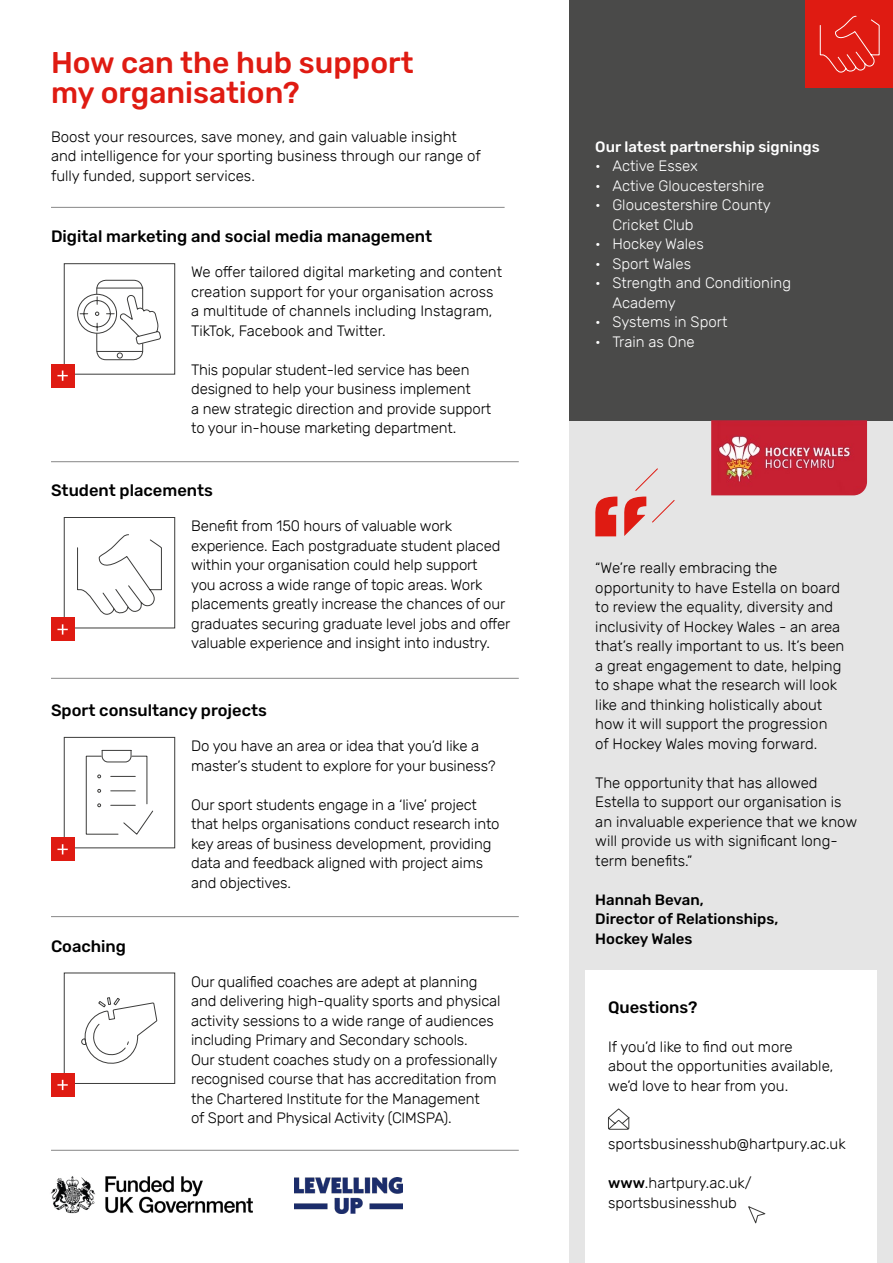
<style>
.page{position:relative;width:893px;height:1263px;background:#fff}
.page>*{position:absolute;margin:0;border:0;box-sizing:border-box;transform-origin:0 0}
.t1{font:500 30px/30px "Rubik";color:#df1b12}
.t2{font:500 16.5px "Rubik";color:#000}
.t3{font:300 15px/19.5px "Rubik";letter-spacing:-.01em;color:#000}
.t4{font:300 15px/19.5px "Rubik";color:#fff}
.t5{font:500 15px/19.5px "Rubik";color:#000}
.t6{font:500 15px "Rubik";color:#fff}
.s1{font-weight:500}
</style>
<div class="page">
<div style="left:570px;top:0;width:323px;height:1263px;background:#e5e5e5"></div>
<div style="left:570px;top:0;width:323px;height:420px;background:#4a4a49"></div>
<div style="left:64px;top:263px;width:111px;height:111px;border:1px solid #3c3c3b"></div>
<div style="left:51px;top:364px;width:23px;height:23px;background:#df1b12"></div>
<svg style="left:57px;top:370px;width:11px;height:11px"></svg>
<div style="left:64px;top:517px;width:111px;height:111px;border:1px solid #3c3c3b"></div>
<div style="left:51px;top:618px;width:23px;height:23px;background:#df1b12"></div>
<svg style="left:57px;top:624px;width:11px;height:11px"></svg>
<div style="left:64px;top:737px;width:111px;height:111px;border:1px solid #3c3c3b"></div>
<div style="left:51px;top:838px;width:23px;height:23px;background:#df1b12"></div>
<svg style="left:57px;top:844px;width:11px;height:10px"></svg>
<div style="left:64px;top:973px;width:111px;height:111px;border:1px solid #3c3c3b"></div>
<div style="left:51px;top:1073px;width:23px;height:23px;background:#df1b12"></div>
<svg style="left:57px;top:1080px;width:11px;height:10px"></svg>
<svg style="left:595px;top:468px;width:80px;height:68px"></svg>
<div style="left:586px;top:971px;width:291px;height:292px;background:#fff"></div>
<svg style="left:608px;top:1108px;width:22px;height:22px"></svg>
<hr style="left:51px;top:207px;width:454px;height:1px;background:#878787">
<hr style="left:51px;top:461px;width:468px;height:1px;background:#878787">
<hr style="left:51px;top:678px;width:468px;height:1px;background:#878787">
<hr style="left:51px;top:916px;width:468px;height:1px;background:#878787">
<hr style="left:51px;top:1150px;width:468px;height:1px;background:#878787">
<div style="left:805px;top:0;width:88px;height:87px;background:#df1b12"></div>
<svg style="left:819px;top:16px;width:61px;height:57px"></svg>
<img style="left:711px;top:420px;width:156px;height:75px">
<svg style="left:748px;top:1206px;width:18px;height:18px"></svg>
<svg style="left:77px;top:534px;width:85px;height:81px"></svg>
<svg style="left:86px;top:750px;width:67px;height:85px"></svg>
<div style="left:96px;top:280px;width:47px;height:80px;border:1px solid #3c3c3b;border-radius:9px"></div>
<div style="left:77px;top:294px;width:40px;height:40px;border:1px solid #3c3c3b;border-radius:50%"></div>
<svg style="left:79px;top:287px;width:82px;height:72px"></svg>
<svg style="left:81px;top:997px;width:77px;height:67px"></svg>
<img style="left:50px;top:1176px;width:203px;height:38px">
<img style="left:294px;top:1177px;width:109px;height:36px">
<h1 class="t1" style="left:51px;top:48px;width:364px">How can the hub support my organisation?</h1>
<p class="t3" style="left:51px;top:127px;width:431px">Boost your resources, save money, and gain valuable insight and intelligence for your sporting business through our range of fully funded, support services.</p>
<p class="t2" style="left:51px;top:227px;width:383px">Digital marketing and social media management</p>
<p class="t3" style="left:191px;top:263px;width:312px">We offer tailored digital marketing and content creation support for your organisation across a multitude of channels including Instagram, TikTok, Facebook and Twitter.</p>
<p class="t3" style="left:191px;top:360px;width:301px">This popular student-led service has been designed to help your business implement<br>a new strategic direction and provide support to your in-house marketing department.</p>
<p class="t2" style="left:51px;top:481px;width:163px">Student placements</p>
<p class="t3" style="left:191px;top:517px;width:321px">Benefit from 150 hours of valuable work experience. Each postgraduate student placed within your organisation could help support<br>you across a wide range of topic areas. Work placements greatly increase the chances of our graduates securing graduate level jobs and offer valuable experience and insight into industry.</p>
<p class="t2" style="left:51px;top:701px;width:217px">Sport consultancy projects</p>
<p class="t2" style="left:51px;top:936px;width:77px">Coaching</p>
<p class="t3" style="left:191px;top:737px;width:306px">Do you have an area or idea that you’d like a master’s student to explore for your business?</p>
<p class="t3" style="left:191px;top:795px;width:310px">Our sport students engage in a ‘live’ project that helps organisations conduct research into key areas of business development, providing data and feedback aligned with project aims and objectives.</p>
<p class="t3" style="left:191px;top:972px;width:311px">Our qualified coaches are adept at planning and delivering high-quality sports and physical activity sessions to a wide range of audiences including Primary and Secondary schools.<br>Our student coaches study on a professionally recognised course that has accreditation from the Chartered Institute for the Management<br>of Sport and Physical Activity (CIMSPA).</p>
<p class="t6" style="left:595px;top:138px;width:226px">Our latest partnership signings</p>
<p class="t4" style="left:595px;top:156px;width:104px">• Active Essex</p>
<p class="t4" style="left:595px;top:176px;width:170px">• Active Gloucestershire</p>
<p class="t4" style="left:612px;top:195px;width:160px;text-indent:-17px">• Gloucestershire County<br>Cricket Club</p>
<p class="t4" style="left:595px;top:234px;width:110px">• Hockey Wales</p>
<p class="t4" style="left:595px;top:254px;width:97px">• Sport Wales</p>
<p class="t4" style="left:612px;top:273px;width:180px;text-indent:-17px">• Strength and Conditioning<br>Academy</p>
<p class="t4" style="left:595px;top:312px;width:134px">• Systems in Sport</p>
<p class="t4" style="left:595px;top:332px;width:101px">• Train as One</p>
<p class="t3" style="left:595px;top:558px;width:251px">“We’re really embracing the opportunity to have Estella on board to review the equality, diversity and inclusivity of Hockey Wales - an area that’s really important to us. It’s been a great engagement to date, helping to shape what the research will look like and thinking holistically about how it will support the progression of Hockey Wales moving forward.</p>
<p class="t3" style="left:595px;top:773px;width:263px">The opportunity that has allowed Estella to support our organisation is an invaluable experience that we know will provide us with significant long&shy;term benefits.”</p>
<p class="t5" style="left:595px;top:890px;width:184px">Hannah Bevan,<br>Director of Relationships,<br>Hockey Wales</p>
<p class="t2" style="left:608px;top:997px;width:91px">Questions?</p>
<p class="t3" style="left:608px;top:1037px;width:227px">If you’d like to find out more about the opportunities available, we’d love to hear from you.</p>
<p class="t3" style="left:608px;top:1134px;width:239px">sportsbusinesshub@hartpury.ac.uk</p>
<p class="t3" style="left:608px;top:1173px;width:145px"><span class="s1">www</span>.hartpury.ac.uk/ sportsbusinesshub</p>
</div>
